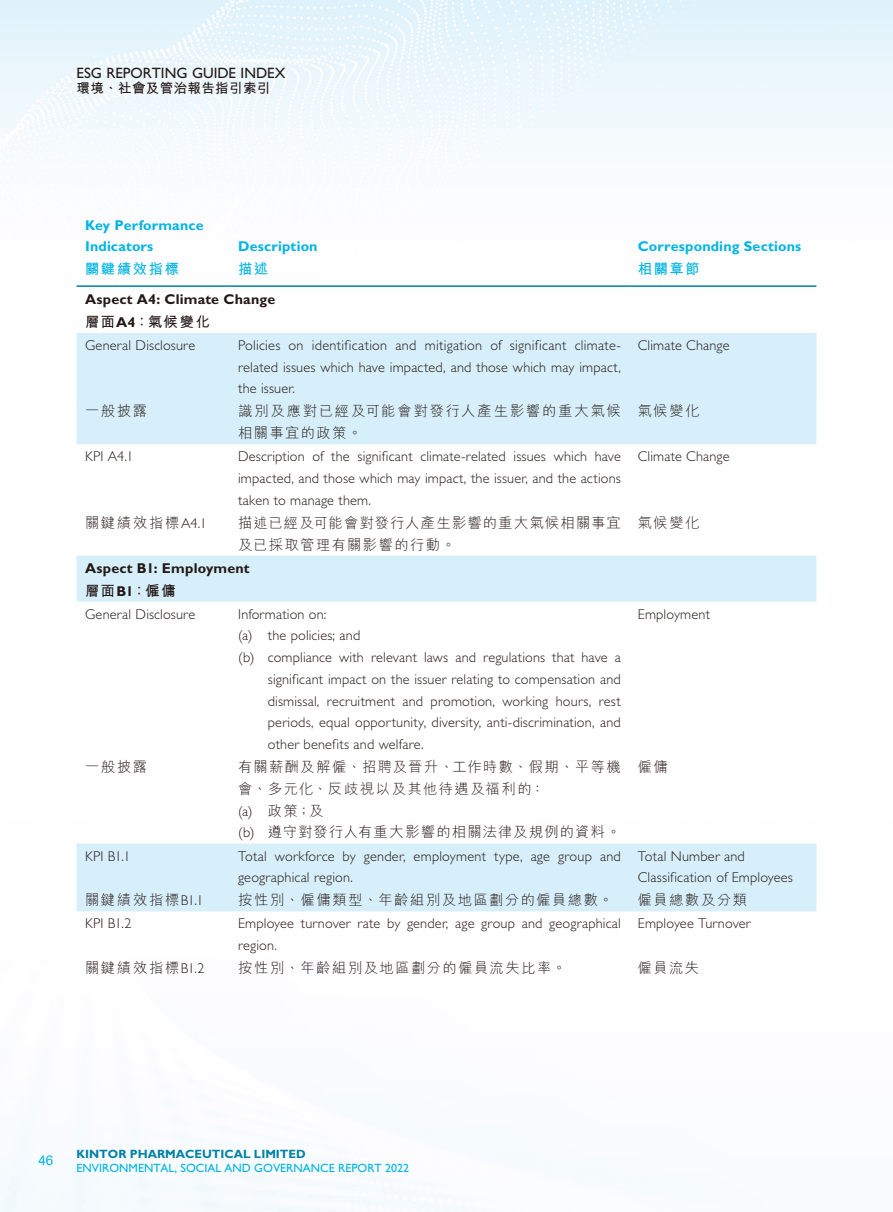
<style>
.page{position:relative;width:893px;height:1212px;background:#fff}
.page>*{position:absolute;margin:0;border:0;box-sizing:border-box;transform-origin:0 0}
.t1{font:15px "Gill Sans Std";color:#231916}
.t2{font:300 14.25px/21.8px "Gill Sans Std";letter-spacing:.01em;color:#231916}
.t3{font:300 14.25px/21.8px "M Hei HK";letter-spacing:.105em;color:#231916}
.t4{font:700 14.25px/21.8px "Gill Sans Std";letter-spacing:.015em;color:#00b4e3}
.t5{font:700 14.25px "Gill Sans Std";letter-spacing:.015em;color:#231916}
.t6{font:700 14.25px "M Hei HK";letter-spacing:.11em;color:#231916}
.t7{font:700 14.25px "M Hei HK";letter-spacing:.115em;color:#00b4e3}
.t8{font:700 13.5px "M Hei HK";letter-spacing:.03em;color:#231916}
.t9{font:13.5px "Arial";color:#00b4e3}
.t10{font:12px "Gill Sans Std";color:#00b4e3}
.t11{font:700 12px "Gill Sans Std";color:#0081a4}
.s1{font-family:"Gill Sans Std"}
</style>
<div class="page">
<img style="left:0;top:0;width:893px;height:1212px">
<svg style="left:77px;top:333px;width:739px;height:578px"></svg>
<hr style="left:77px;top:285px;width:153px;height:2px;background:#0081a4">
<hr style="left:230px;top:285px;width:399px;height:2px;background:#0081a4">
<hr style="left:629px;top:285px;width:187px;height:2px;background:#0081a4">
<p class="t1" style="left:77px;top:65px;width:210px">ESG REPORTING GUIDE INDEX</p>
<p class="t8" style="left:77px;top:78px;width:195px">環境、社會及管治報告指引索引</p>
<p class="t4" style="left:85px;top:214px;width:120px">Key Performance<br>Indicators</p>
<p class="t4" style="left:238px;top:236px;width:81px">Description</p>
<p class="t4" style="left:638px;top:236px;width:165px">Corresponding Sections</p>
<p class="t7" style="left:85px;top:259px;width:95px">關鍵績效指標</p>
<p class="t7" style="left:238px;top:259px;width:32px">描述</p>
<p class="t7" style="left:638px;top:259px;width:63px">相關章節</p>
<p class="t5" style="left:85px;top:291px;width:192px">Aspect A4: Climate Change</p>
<p class="t6" style="left:85px;top:311px;width:126px">層面<span class="s1">A4</span>：氣候變化</p>
<p class="t2" style="left:85px;top:334px;width:112px">General Disclosure</p>
<p class="t2" style="left:238px;top:334px;width:384px;text-align:justify">Policies on identification and mitigation of significant climate&shy;related issues which have impacted, and those which may impact, the issuer.</p>
<p class="t2" style="left:638px;top:334px;width:93px">Climate Change</p>
<p class="t3" style="left:85px;top:400px;width:63px">一般披露</p>
<p class="t3" style="left:238px;top:400px;width:384px">識別及應對已經及可能會對發行人產生影響的重大氣候相關事宜的政策。</p>
<p class="t3" style="left:638px;top:400px;width:63px">氣候變化</p>
<p class="t2" style="left:85px;top:446px;width:50px">KPI A4.1</p>
<p class="t2" style="left:238px;top:446px;width:384px;text-align:justify">Description of the significant climate-related issues which have impacted, and those which may impact, the issuer, and the actions taken to manage them.</p>
<p class="t2" style="left:638px;top:446px;width:93px">Climate Change</p>
<p class="t3" style="left:85px;top:511px;width:123px">關鍵績效指標<span class="s1">A4.1</span></p>
<p class="t3" style="left:238px;top:511px;width:384px">描述已經及可能會對發行人產生影響的重大氣候相關事宜及已採取管理有關影響的行動。</p>
<p class="t3" style="left:638px;top:511px;width:63px">氣候變化</p>
<p class="t5" style="left:85px;top:559px;width:166px">Aspect B1: Employment</p>
<p class="t6" style="left:85px;top:580px;width:92px">層面<span class="s1">B1</span>：僱傭</p>
<p class="t2" style="left:85px;top:603px;width:112px">General Disclosure</p>
<p class="t2" style="left:238px;top:603px;width:90px">Information on:</p>
<p class="t2" style="left:238px;top:625px;width:124px">(a) the policies; and</p>
<p class="t2" style="left:238px;top:647px;width:384px">(b) compliance with relevant laws and regulations that have a</p>
<p class="t2" style="left:268px;top:668px;width:354px">significant impact on the issuer relating to compensation and</p>
<p class="t2" style="left:268px;top:690px;width:354px">dismissal, recruitment and promotion, working hours, rest</p>
<p class="t2" style="left:268px;top:712px;width:354px">periods, equal opportunity, diversity, anti-discrimination, and</p>
<p class="t2" style="left:268px;top:734px;width:157px">other benefits and welfare.</p>
<p class="t2" style="left:638px;top:603px;width:74px">Employment</p>
<p class="t3" style="left:85px;top:756px;width:63px">一般披露</p>
<p class="t3" style="left:238px;top:756px;width:384px">有關薪酬及解僱、招聘及晉升、工作時數、假期、平等機會、多元化、反歧視以及其他待遇及福利的：<br><span class="s1">(a)</span> 政策；及<br><span class="s1">(b)</span> 遵守對發行人有重大影響的相關法律及規例的資料。</p>
<p class="t3" style="left:638px;top:756px;width:32px">僱傭</p>
<p class="t2" style="left:85px;top:845px;width:47px">KPI B1.1</p>
<p class="t2" style="left:238px;top:845px;width:384px">Total workforce by gender, employment type, age group and geographical region.</p>
<p class="t2" style="left:638px;top:845px;width:157px">Total Number and<br>Classification of Employees</p>
<p class="t3" style="left:85px;top:889px;width:120px">關鍵績效指標<span class="s1">B1.1</span></p>
<p class="t3" style="left:238px;top:889px;width:376px">按性別、僱傭類型、年齡組別及地區劃分的僱員總數。</p>
<p class="t3" style="left:638px;top:889px;width:111px">僱員總數及分類</p>
<p class="t2" style="left:85px;top:913px;width:48px">KPI B1.2</p>
<p class="t2" style="left:238px;top:913px;width:384px">Employee turnover rate by gender, age group and geographical region.</p>
<p class="t2" style="left:638px;top:913px;width:114px">Employee Turnover</p>
<p class="t3" style="left:85px;top:957px;width:121px">關鍵績效指標<span class="s1">B1.2</span></p>
<p class="t3" style="left:238px;top:957px;width:330px">按性別、年齡組別及地區劃分的僱員流失比率。</p>
<p class="t3" style="left:638px;top:957px;width:63px">僱員流失</p>
<p class="t9" style="left:38px;top:1150px;width:17px">46</p>
<p class="t11" style="left:77px;top:1147px;width:231px">KINTOR PHARMACEUTICAL LIMITED</p>
<p class="t10" style="left:77px;top:1161px;width:334px">ENVIRONMENTAL, SOCIAL AND GOVERNANCE REPORT 2022</p>
</div>
